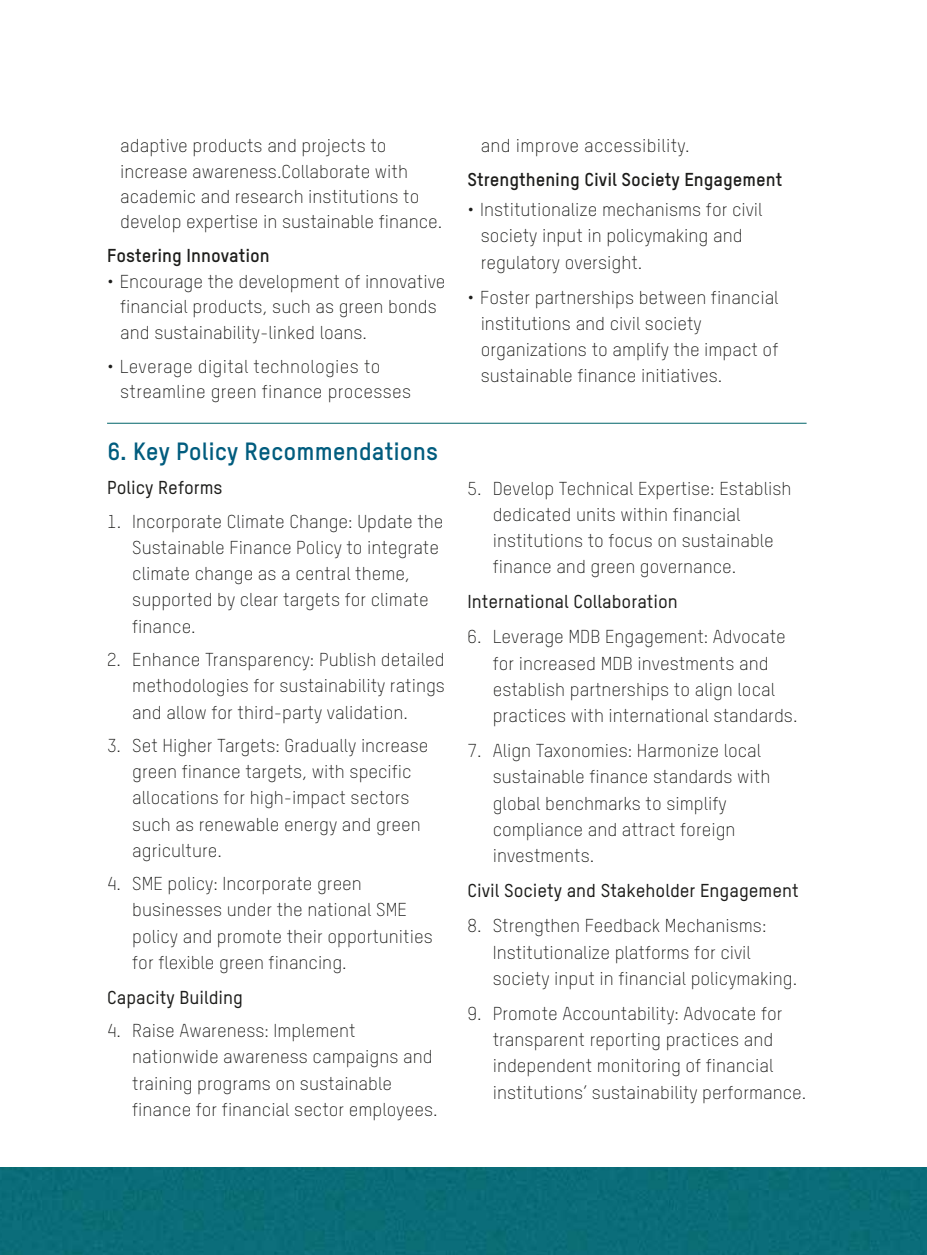
<style>
.page{position:relative;width:927px;height:1255px;background:#fff}
.page>*{position:absolute;margin:0;border:0;box-sizing:border-box;transform-origin:0 0}
.t1{font:700 24.5px "Oxfam TSTARPRO";color:#015c7e}
.t2{font:300 18.38px/26.2px "Oxfam TSTARPRO";color:#1d1d1b}
.t3{font:500 18.38px "Oxfam TSTARPRO";color:#1d1d1b}
.t4{font:700 18.38px "Oxfam TSTARPRO";color:#1d1d1b}
</style>
<div class="page">
<hr style="left:107px;top:423px;width:699px;height:1px;background:#006369">
<div style="left:0;top:1167px;width:926px;height:87px;background:#0b6d79"></div>
<p class="t2" style="left:120px;top:132px;width:324px;line-height:25.4px">adaptive products and projects to increase awareness.Collaborate with academic and research institutions to develop expertise in sustainable finance.</p>
<p class="t4" style="left:107px;top:242px;width:164px">Fostering Innovation</p>
<p class="t2" style="left:120px;top:267px;width:327px;line-height:25.4px;text-indent:-13px">• Encourage the development of innovative financial products, such as green bonds and sustainability-linked loans.</p>
<p class="t2" style="left:120px;top:352px;width:292px;line-height:25.4px;text-indent:-13px">• Leverage digital technologies to streamline green finance processes</p>
<h1 class="t1" style="left:108px;top:433px;width:332px">6. Key Policy Recommendations</h1>
<p class="t3" style="left:107px;top:474px;width:117px">Policy Reforms</p>
<p class="t2" style="left:132px;top:506px;width:313px;text-indent:-25px">1. Incorporate Climate Change: Update the Sustainable Finance Policy to integrate climate change as a central theme, supported by clear targets for climate finance.</p>
<p class="t2" style="left:132px;top:645px;width:314px;text-align:justify;text-indent:-25px">2. Enhance Transparency: Publish detailed methodologies for sustainability ratings and allow for third-party validation.</p>
<p class="t2" style="left:132px;top:731px;width:298px;text-indent:-25px">3. Set Higher Targets: Gradually increase green finance targets, with specific allocations for high-impact sectors such as renewable energy and green agriculture.</p>
<p class="t2" style="left:132px;top:869px;width:302px;text-indent:-25px">4. SME policy: Incorporate green businesses under the national SME policy and promote their opportunities for flexible green financing.</p>
<p class="t3" style="left:107px;top:983px;width:137px">Capacity Building</p>
<p class="t2" style="left:132px;top:1016px;width:307px;text-indent:-25px">4. Raise Awareness: Implement nationwide awareness campaigns and training programs on sustainable finance for financial sector employees.</p>
<p class="t2" style="left:481px;top:131px;width:210px">and improve accessibility.</p>
<p class="t4" style="left:467px;top:166px;width:316px">Strengthening Civil Society Engagement</p>
<p class="t2" style="left:481px;top:195px;width:283px;text-indent:-13px">• Institutionalize mechanisms for civil society input in policymaking and regulatory oversight.</p>
<p class="t2" style="left:481px;top:283px;width:299px;text-indent:-13px">• Foster partnerships between financial institutions and civil society organizations to amplify the impact of sustainable finance initiatives.</p>
<p class="t2" style="left:493px;top:473px;width:300px;text-indent:-25px">5. Develop Technical Expertise: Establish dedicated units within financial institutions to focus on sustainable finance and green governance.</p>
<p class="t3" style="left:467px;top:588px;width:212px">International Collaboration</p>
<p class="t2" style="left:493px;top:622px;width:306px;text-indent:-25px">6. Leverage MDB Engagement: Advocate for increased MDB investments and establish partnerships to align local practices with international standards.</p>
<p class="t2" style="left:493px;top:736px;width:279px;text-indent:-25px">7. Align Taxonomies: Harmonize local sustainable finance standards with global benchmarks to simplify compliance and attract foreign investments.</p>
<p class="t3" style="left:467px;top:877px;width:332px">Civil Society and Stakeholder Engagement</p>
<p class="t2" style="left:493px;top:911px;width:306px;text-indent:-25px">8. Strengthen Feedback Mechanisms:<br>Institutionalize platforms for civil society input in financial policymaking.</p>
<p class="t2" style="left:493px;top:998px;width:315px;text-indent:-25px">9. Promote Accountability: Advocate for transparent reporting practices and independent monitoring of financial institutions’ sustainability performance.</p>
</div>
